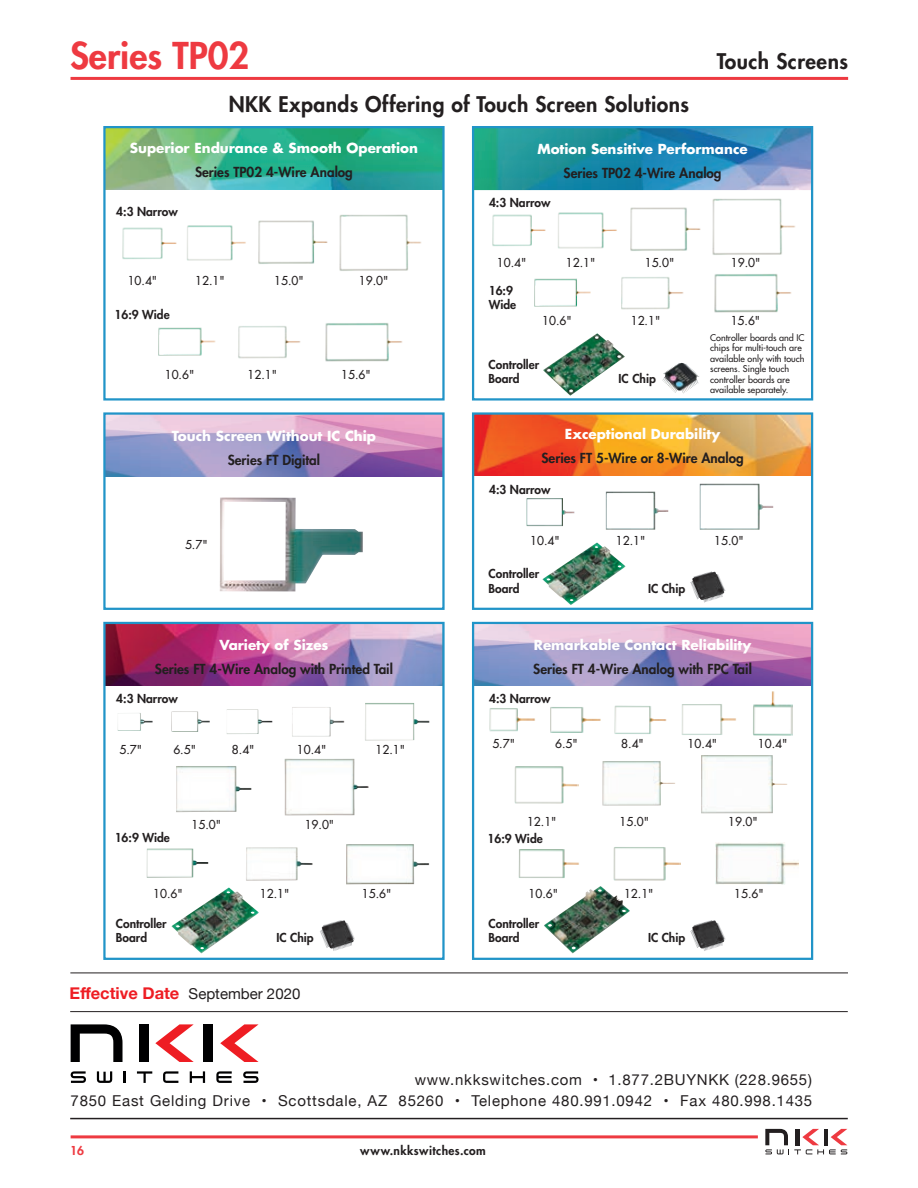
<style>
.page{position:relative;width:918px;height:1188px;background:#fff}
.page>*{position:absolute;margin:0;border:0;box-sizing:border-box;transform-origin:0 0}
.t1{font:800 36px "Futura Std";color:#ee3a41}
.t2{font:800 21px "Futura Std";letter-spacing:.02em;color:#231f20}
.t3{font:700 16.5px "Helvetica Neue";color:#ee1d23}
.t4{font:15px "Helvetica Neue";letter-spacing:.05em;color:#231f20}
.t5{font:800 13.5px "Futura Std";color:#231f20}
.t6{font:700 13.5px "Futura Std";color:#fff}
.t7{font:500 12px "Futura Std";color:#231f20}
.t8{font:800 12px/14.4px "Futura Std";color:#231f20}
.t9{font:800 12px "Futura Std";letter-spacing:.035em;color:#231f20}
.t10{font:800 12px "Futura Std";color:#ee3a41}
.t11{font:500 9px/10.5px "Futura Std";color:#231f20}
.s1{font-weight:400;font-size:15px;color:#231f20}
</style>
<div class="page">
<hr style="left:71px;top:77px;width:777px;height:3px;background:#ee3a41">
<svg style="left:765px;top:1129px;width:82px;height:25px"></svg>
<hr style="left:71px;top:1135px;width:687px;height:3px;background:#ee3a41">
<hr style="left:70px;top:973px;width:778px;height:1px;background:#231f20">
<hr style="left:70px;top:1011px;width:778px;height:1px;background:#231f20">
<hr style="left:70px;top:1118px;width:778px;height:1px;background:#231f20">
<svg style="left:71px;top:1024px;width:52px;height:38px"></svg>
<div style="left:204px;top:1024px;width:9px;height:38px;background:#000001"></div>
<div style="left:139px;top:1024px;width:9px;height:38px;background:#000001"></div>
<svg style="left:155px;top:1024px;width:39px;height:38px"></svg>
<svg style="left:220px;top:1024px;width:39px;height:38px"></svg>
<svg style="left:124px;top:1071px;width:2px;height:12px"></svg>
<svg style="left:71px;top:1071px;width:15px;height:12px"></svg>
<svg style="left:243px;top:1071px;width:16px;height:12px"></svg>
<svg style="left:190px;top:1071px;width:15px;height:12px"></svg>
<svg style="left:216px;top:1071px;width:16px;height:12px"></svg>
<svg style="left:163px;top:1071px;width:15px;height:12px"></svg>
<svg style="left:137px;top:1071px;width:15px;height:12px"></svg>
<svg style="left:97px;top:1071px;width:15px;height:12px"></svg>
<img style="left:106px;top:129px;width:336px;height:61px">
<img style="left:122px;top:227px;width:55px;height:32px">
<img style="left:187px;top:225px;width:59px;height:36px">
<img style="left:258px;top:220px;width:70px;height:44px">
<img style="left:339px;top:214px;width:83px;height:57px">
<img style="left:158px;top:327px;width:58px;height:29px">
<img style="left:238px;top:326px;width:63px;height:33px">
<img style="left:325px;top:323px;width:78px;height:39px">
<div style="left:103px;top:126px;width:342px;height:275px;border:2px solid #2194c8"></div>
<img style="left:475px;top:415px;width:335px;height:61px">
<img style="left:542px;top:542px;width:84px;height:63px">
<img style="left:695px;top:571px;width:17px;height:6px">
<img style="left:527px;top:498px;width:48px;height:28px">
<img style="left:606px;top:492px;width:62px;height:38px">
<img style="left:700px;top:484px;width:73px;height:46px">
<div style="left:472px;top:412px;width:341px;height:198px;border:2px solid #2194c8"></div>
<img style="left:220px;top:497px;width:143px;height:94px">
<img style="left:106px;top:415px;width:336px;height:61px">
<div style="left:103px;top:412px;width:342px;height:198px;border:2px solid #2194c8"></div>
<img style="left:475px;top:625px;width:335px;height:61px">
<img style="left:519px;top:849px;width:60px;height:29px">
<img style="left:614px;top:847px;width:66px;height:34px">
<img style="left:715px;top:843px;width:83px;height:42px">
<img style="left:515px;top:766px;width:63px;height:37px">
<img style="left:602px;top:761px;width:73px;height:45px">
<img style="left:701px;top:755px;width:86px;height:58px">
<img style="left:489px;top:708px;width:46px;height:23px">
<img style="left:550px;top:707px;width:51px;height:26px">
<img style="left:753px;top:691px;width:39px;height:45px">
<img style="left:615px;top:705px;width:51px;height:29px">
<img style="left:682px;top:704px;width:54px;height:31px">
<img style="left:695px;top:920px;width:17px;height:6px">
<img style="left:544px;top:886px;width:86px;height:67px">
<div style="left:472px;top:622px;width:341px;height:338px;border:2px solid #2194c8"></div>
<img style="left:106px;top:625px;width:336px;height:61px">
<img style="left:118px;top:713px;width:35px;height:18px">
<img style="left:172px;top:711px;width:38px;height:21px">
<img style="left:227px;top:709px;width:45px;height:25px">
<img style="left:292px;top:707px;width:52px;height:29px">
<img style="left:365px;top:703px;width:64px;height:37px">
<img style="left:176px;top:766px;width:75px;height:46px">
<img style="left:285px;top:759px;width:84px;height:56px">
<img style="left:147px;top:849px;width:61px;height:29px">
<img style="left:246px;top:847px;width:67px;height:34px">
<img style="left:346px;top:844px;width:83px;height:40px">
<img style="left:171px;top:887px;width:88px;height:66px">
<div style="left:103px;top:622px;width:342px;height:338px;border:2px solid #2194c8"></div>
<img style="left:324px;top:920px;width:17px;height:6px">
<img style="left:475px;top:129px;width:335px;height:61px">
<div style="left:472px;top:126px;width:341px;height:275px;border:2px solid #2194c8"></div>
<img style="left:543px;top:333px;width:82px;height:63px">
<svg style="left:670px;top:363px;width:11px;height:6px"></svg>
<img style="left:492px;top:214px;width:54px;height:32px">
<img style="left:558px;top:212px;width:59px;height:37px">
<img style="left:630px;top:207px;width:71px;height:44px">
<img style="left:712px;top:198px;width:84px;height:57px">
<img style="left:534px;top:278px;width:56px;height:29px">
<img style="left:621px;top:277px;width:63px;height:33px">
<img style="left:714px;top:274px;width:78px;height:39px">
<h1 class="t1" style="left:70px;top:33px;width:181px">Series TP02</h1>
<h2 class="t2" style="left:717px;top:48px;width:133px">Touch Screens</h2>
<p class="t2" style="left:229px;top:91px;width:462px">NKK Expands Offering of Touch Screen Solutions</p>
<p class="t6" style="left:130px;top:139px;width:290px">Superior Endurance &amp; Smooth Operation</p>
<p class="t8" style="left:116px;top:205px;width:63px">4:3 Narrow</p>
<p class="t5" style="left:195px;top:164px;width:159px">Series TP02 4-Wire Analog</p>
<p class="t7" style="left:128px;top:273px;width:31px">10.4"</p>
<p class="t7" style="left:195px;top:273px;width:31px">12.1"</p>
<p class="t7" style="left:274px;top:273px;width:31px">15.0"</p>
<p class="t7" style="left:359px;top:273px;width:31px">19.0"</p>
<p class="t8" style="left:114px;top:307px;width:57px">16:9 Wide</p>
<p class="t7" style="left:165px;top:368px;width:31px">10.6"</p>
<p class="t7" style="left:248px;top:368px;width:31px">12.1"</p>
<p class="t7" style="left:341px;top:368px;width:31px">15.6"</p>
<p class="t6" style="left:172px;top:427px;width:206px">Touch Screen Without IC Chip</p>
<p class="t5" style="left:228px;top:451px;width:94px">Series FT Digital</p>
<p class="t7" style="left:185px;top:537px;width:24px">5.7"</p>
<p class="t6" style="left:219px;top:636px;width:111px">Variety of Sizes</p>
<p class="t6" style="left:537px;top:140px;width:212px">Motion Sensitive Performance</p>
<p class="t8" style="left:489px;top:196px;width:63px">4:3 Narrow</p>
<p class="t5" style="left:564px;top:164px;width:159px">Series TP02 4-Wire Analog</p>
<p class="t7" style="left:497px;top:255px;width:31px">10.4"</p>
<p class="t7" style="left:566px;top:255px;width:31px">12.1"</p>
<p class="t7" style="left:645px;top:255px;width:31px">15.0"</p>
<p class="t7" style="left:731px;top:255px;width:31px">19.0"</p>
<p class="t8" style="left:489px;top:283px;width:29px">16:9<br>Wide</p>
<p class="t7" style="left:542px;top:313px;width:31px">10.6"</p>
<p class="t7" style="left:631px;top:313px;width:31px">12.1"</p>
<p class="t7" style="left:731px;top:313px;width:31px">15.6"</p>
<p class="t8" style="left:489px;top:357px;width:52px">Controller</p>
<p class="t8" style="left:489px;top:372px;width:33px">Board</p>
<p class="t8" style="left:619px;top:372px;width:39px">IC Chip</p>
<p class="t11" style="left:710px;top:332px;width:96px">Controller boards and IC chips for multi-touch are available only with touch screens. Single touch controller boards are available separately.</p>
<p class="t6" style="left:565px;top:425px;width:157px">Exceptional Durability</p>
<p class="t5" style="left:542px;top:450px;width:204px">Series FT 5-Wire or 8-Wire Analog</p>
<p class="t8" style="left:489px;top:482px;width:63px">4:3 Narrow</p>
<p class="t7" style="left:530px;top:533px;width:31px">10.4"</p>
<p class="t7" style="left:616px;top:533px;width:31px">12.1"</p>
<p class="t7" style="left:714px;top:533px;width:31px">15.0"</p>
<p class="t8" style="left:489px;top:567px;width:52px">Controller</p>
<p class="t8" style="left:489px;top:581px;width:33px">Board</p>
<p class="t8" style="left:648px;top:581px;width:39px">IC Chip</p>
<p class="t6" style="left:534px;top:636px;width:219px">Remarkable Contact Reliability</p>
<p class="t5" style="left:155px;top:661px;width:239px">Series FT 4-Wire Analog with Printed Tail</p>
<p class="t5" style="left:533px;top:661px;width:220px">Series FT 4-Wire Analog with FPC Tail</p>
<p class="t8" style="left:116px;top:692px;width:63px">4:3 Narrow</p>
<p class="t8" style="left:489px;top:692px;width:63px">4:3 Narrow</p>
<p class="t7" style="left:119px;top:742px;width:24px">5.7"</p>
<p class="t7" style="left:173px;top:742px;width:24px">6.5"</p>
<p class="t7" style="left:232px;top:742px;width:24px">8.4"</p>
<p class="t7" style="left:297px;top:742px;width:31px">10.4"</p>
<p class="t7" style="left:376px;top:742px;width:31px">12.1"</p>
<p class="t7" style="left:492px;top:736px;width:24px">5.7"</p>
<p class="t7" style="left:555px;top:736px;width:24px">6.5"</p>
<p class="t7" style="left:621px;top:736px;width:24px">8.4"</p>
<p class="t7" style="left:688px;top:736px;width:31px">10.4"</p>
<p class="t7" style="left:758px;top:736px;width:31px">10.4"</p>
<p class="t7" style="left:192px;top:817px;width:31px">15.0"</p>
<p class="t7" style="left:305px;top:817px;width:31px">19.0"</p>
<p class="t7" style="left:527px;top:814px;width:31px">12.1"</p>
<p class="t7" style="left:620px;top:814px;width:31px">15.0"</p>
<p class="t7" style="left:728px;top:814px;width:31px">19.0"</p>
<p class="t8" style="left:115px;top:830px;width:57px">16:9 Wide</p>
<p class="t8" style="left:488px;top:831px;width:57px">16:9 Wide</p>
<p class="t7" style="left:153px;top:886px;width:31px">10.6"</p>
<p class="t7" style="left:260px;top:886px;width:31px">12.1"</p>
<p class="t7" style="left:362px;top:886px;width:31px">15.6"</p>
<p class="t8" style="left:276px;top:931px;width:39px">IC Chip</p>
<p class="t8" style="left:116px;top:916px;width:52px">Controller</p>
<p class="t8" style="left:116px;top:931px;width:33px">Board</p>
<p class="t7" style="left:529px;top:886px;width:31px">10.6"</p>
<p class="t7" style="left:624px;top:886px;width:31px">12.1"</p>
<p class="t7" style="left:734px;top:886px;width:31px">15.6"</p>
<p class="t8" style="left:489px;top:916px;width:52px">Controller</p>
<p class="t8" style="left:489px;top:931px;width:33px">Board</p>
<p class="t8" style="left:648px;top:931px;width:39px">IC Chip</p>
<p class="t3" style="left:70px;top:980px;width:232px">Effective Date <span class="s1">September 2020</span></p>
<p class="t4" style="left:415px;top:1069px;width:399px">www.nkkswitches.com • 1.877.2BUYNKK (228.9655)</p>
<p class="t4" style="left:71px;top:1090px;width:743px">7850 East Gelding Drive • Scottsdale, AZ 85260 • Telephone 480.991.0942 • Fax 480.998.1435</p>
<p class="t10" style="left:70px;top:1143px;width:15px">16</p>
<p class="t9" style="left:360px;top:1143px;width:127px">www.nkkswitches.com</p>
</div>
